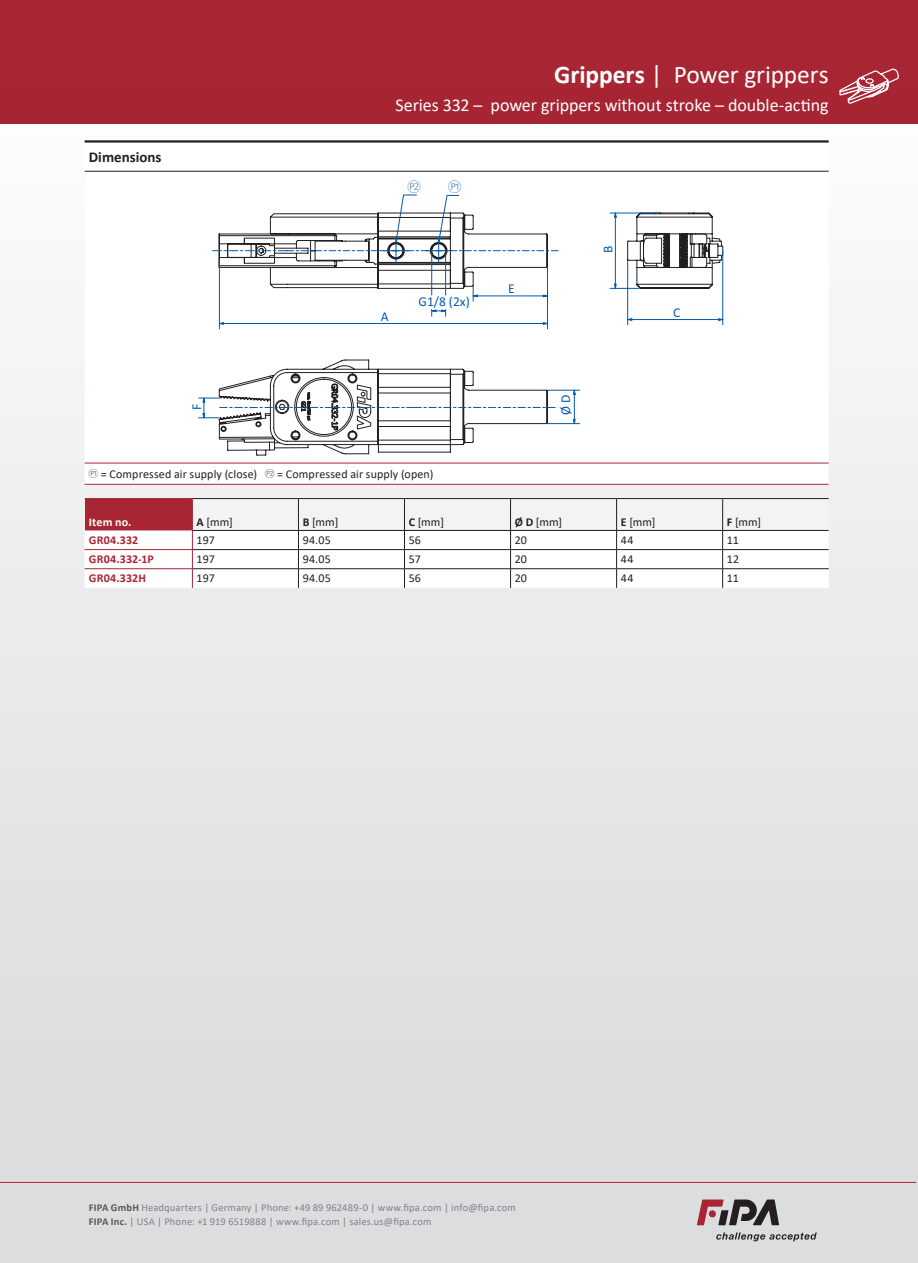
<style>
.page{position:relative;width:918px;height:1263px;background:#fff}
.page>*{position:absolute;margin:0;border:0;box-sizing:border-box;transform-origin:0 0}
.Seitentitel_17pt{font:25.5px "Calibri";letter-spacing:-.01em;color:#fff}
.Seitentitel_12pt{font:18px "Calibri";letter-spacing:-.005em;color:#fff}
.Tabelle_Head_Links_8{font:700 15px "Calibri";color:#231f20}
.t1{font:13.5px "Calibri";color:#015aaa}
.Tabelle_Body_Links_8{font:12px "Calibri";letter-spacing:.015em;color:#231f20}
.Tabelle_Head_Links_8-2{font:12px "Calibri";letter-spacing:.01em;color:#231f20}
.Tabelle_Body_Links_8-2{font:700 12px "Calibri";letter-spacing:.015em;color:#a82634}
.Tabelle_Head_Links_8-3{font:700 12px "Calibri";letter-spacing:.015em;color:#fff}
.DataSheetFootNote{font:10.5px "Calibri";letter-spacing:.015em;color:#808285}
.s1{font-weight:700}
.s2{font-weight:700;color:#57585a}
</style>
<div class="page">
<div style="left:0;top:84px;width:918px;height:1179px;background:linear-gradient(to bottom,#fcfcfd,#d7d8db)"></div>
<div style="left:0;top:0;width:918px;height:123px;background:#a82634"></div>
<svg style="left:839px;top:68px;width:60px;height:36px"></svg>
<svg style="left:0;top:84px;width:1px;height:1179px"></svg>
<hr style="left:0;top:0;width:1px;height:123px;background:#a82634">
<svg style="left:85px;top:143px;width:744px;height:341px"></svg>
<hr style="left:85px;top:140px;width:744px;height:3px;background:#231f20">
<hr style="left:85px;top:171px;width:744px;height:1px;background:#231f20">
<hr style="left:85px;top:463px;width:744px;height:1px;background:#a82634">
<hr style="left:85px;top:484px;width:744px;height:1px;background:#a82634">
<svg style="left:218px;top:212px;width:504px;height:244px"></svg>
<svg style="left:548px;top:388px;width:32px;height:38px"></svg>
<svg style="left:198px;top:359px;width:181px;height:96px"></svg>
<svg style="left:610px;top:211px;width:113px;height:114px"></svg>
<svg style="left:219px;top:329px;width:337px;height:79px"></svg>
<svg style="left:85px;top:498px;width:744px;height:90px"></svg>
<svg style="left:716px;top:1232px;width:101px;height:9px"></svg>
<svg style="left:697px;top:1199px;width:82px;height:26px;background:#887376"></svg>
<hr style="left:0;top:1182px;width:916px;height:1px;background:#a82634">
<svg style="left:89px;top:469px;width:9px;height:9px"></svg>
<svg style="left:213px;top:180px;width:345px;height:149px"></svg>
<p class="Tabelle_Head_Links_8" style="left:89px;top:146px;width:74px">Dimensions</p>
<p class="t1" style="left:187px;top:410px;width:8px;rotate:-90deg">F</p>
<p class="Seitentitel_17pt" style="left:554px;top:57px;width:276px"><span class="s1">Grippers</span> | Power grippers</p>
<p class="Seitentitel_12pt" style="left:396px;top:92px;width:435px">Series 332 – power grippers without stroke – double-acting</p>
<p class="t1" style="left:381px;top:307px;width:9px">A</p>
<p class="t1" style="left:418px;top:292px;width:53px">G1/8 (2x)</p>
<p class="t1" style="left:508px;top:279px;width:8px">E</p>
<p class="t1" style="left:599px;top:253px;width:9px;rotate:-90deg">B</p>
<p class="t1" style="left:556px;top:415px;width:22px;rotate:-90deg">Ø D</p>
<p class="t1" style="left:673px;top:303px;width:9px">C</p>
<p class="Tabelle_Body_Links_8" style="left:101px;top:466px;width:334px">= Compressed air supply (close) ✓ = Compressed air supply (open)</p>
<p class="Tabelle_Head_Links_8-3" style="left:89px;top:514px;width:44px">Item no.</p>
<p class="Tabelle_Head_Links_8-2" style="left:197px;top:514px;width:38px"><span class="s1">A</span> [mm]</p>
<p class="Tabelle_Head_Links_8-2" style="left:303px;top:514px;width:37px"><span class="s1">B</span> [mm]</p>
<p class="Tabelle_Head_Links_8-2" style="left:409px;top:514px;width:37px"><span class="s1">C</span> [mm]</p>
<p class="Tabelle_Head_Links_8-2" style="left:515px;top:514px;width:49px"><span class="s1">Ø D</span> [mm]</p>
<p class="Tabelle_Head_Links_8-2" style="left:621px;top:514px;width:36px"><span class="s1">E</span> [mm]</p>
<p class="Tabelle_Head_Links_8-2" style="left:727px;top:514px;width:36px"><span class="s1">F</span> [mm]</p>
<p class="Tabelle_Body_Links_8-2" style="left:89px;top:531px;width:51px">GR04.332</p>
<p class="Tabelle_Body_Links_8" style="left:197px;top:531px;width:20px">197</p>
<p class="Tabelle_Body_Links_8" style="left:303px;top:531px;width:30px">94.05</p>
<p class="Tabelle_Body_Links_8" style="left:409px;top:531px;width:14px">56</p>
<p class="Tabelle_Body_Links_8" style="left:515px;top:531px;width:14px">20</p>
<p class="Tabelle_Body_Links_8" style="left:621px;top:531px;width:14px">44</p>
<p class="Tabelle_Body_Links_8" style="left:727px;top:531px;width:14px">11</p>
<p class="Tabelle_Body_Links_8-2" style="left:89px;top:550px;width:67px">GR04.332-1P</p>
<p class="Tabelle_Body_Links_8" style="left:197px;top:550px;width:20px">197</p>
<p class="Tabelle_Body_Links_8" style="left:303px;top:550px;width:30px">94.05</p>
<p class="Tabelle_Body_Links_8" style="left:409px;top:550px;width:14px">57</p>
<p class="Tabelle_Body_Links_8" style="left:515px;top:550px;width:14px">20</p>
<p class="Tabelle_Body_Links_8" style="left:621px;top:550px;width:14px">44</p>
<p class="Tabelle_Body_Links_8" style="left:727px;top:550px;width:14px">12</p>
<p class="Tabelle_Body_Links_8-2" style="left:89px;top:569px;width:59px">GR04.332H</p>
<p class="Tabelle_Body_Links_8" style="left:197px;top:570px;width:20px">197</p>
<p class="Tabelle_Body_Links_8" style="left:303px;top:570px;width:30px">94.05</p>
<p class="Tabelle_Body_Links_8" style="left:409px;top:570px;width:14px">56</p>
<p class="Tabelle_Body_Links_8" style="left:515px;top:570px;width:14px">20</p>
<p class="Tabelle_Body_Links_8" style="left:621px;top:570px;width:14px">44</p>
<p class="Tabelle_Body_Links_8" style="left:727px;top:570px;width:14px">11</p>
<p class="DataSheetFootNote" style="left:89px;top:1200px;width:429px"><span class="s2">FIPA GmbH</span> Headquarters | Germany | Phone: +49 89 962489-0 | www.fipa.com | info@fipa.com</p>
<p class="DataSheetFootNote" style="left:89px;top:1214px;width:344px"><span class="s2">FIPA Inc.</span> | USA | Phone: +1 919 6519888 | www.fipa.com | sales.us@fipa.com</p>
</div>
